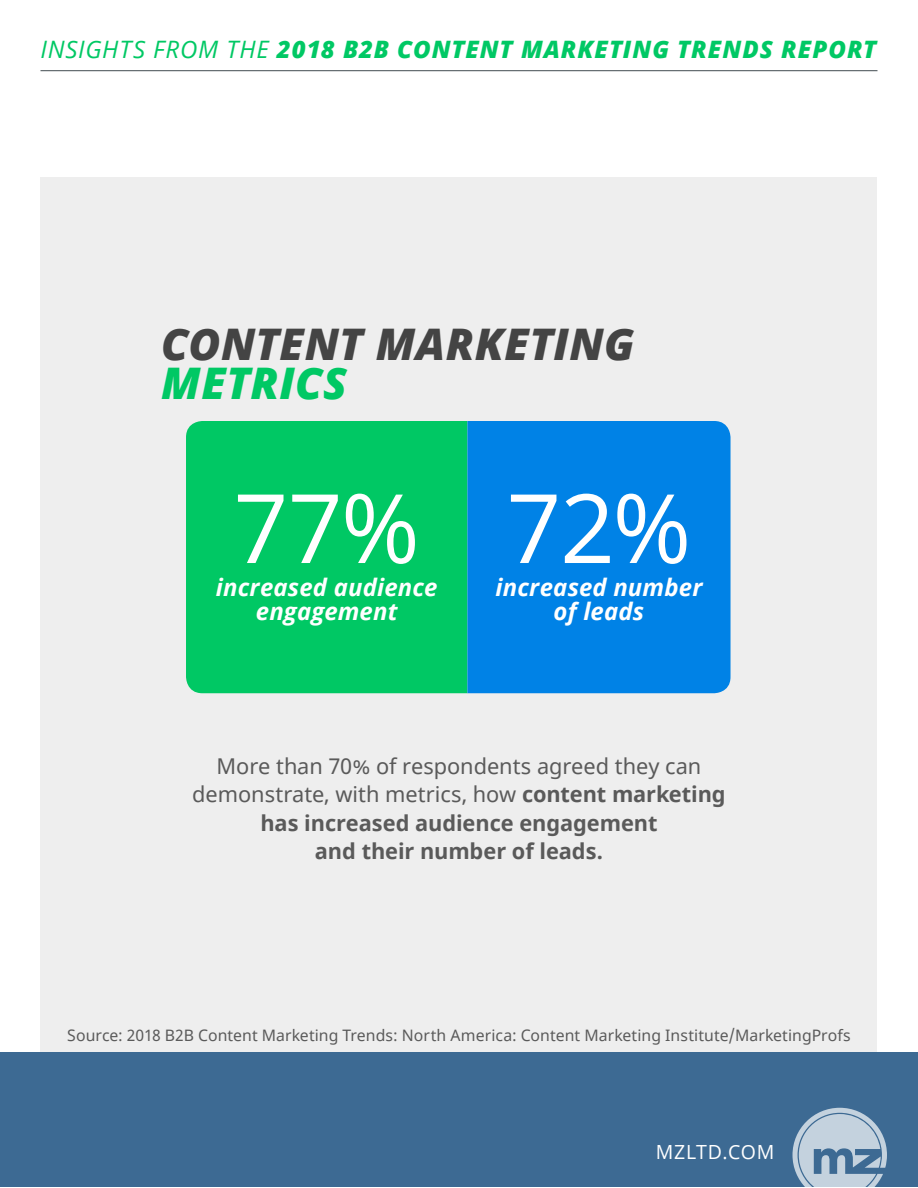
<style>
.page{position:relative;width:918px;height:1188px;background:#fff}
.page>*{position:absolute;margin:0;border:0;box-sizing:border-box;transform-origin:0 0}
.t1{font:95.85px "Open Sans";color:#fff}
.t2{font:italic 800 43.5px/39.2px "Open Sans";letter-spacing:.01em;color:#444}
.t3{font:italic 800 24px "Open Sans";letter-spacing:.04em;color:#00c864}
.t4{font:italic 700 24px "Open Sans";letter-spacing:.005em;color:#fff}
.t5{font:700 21.75px/28.3px "Noto Sans";letter-spacing:-.005em;color:#5a5a5a;text-align:center}
.t6{font:19.5px "Open Sans";letter-spacing:.04em;color:#fff}
.t7{font:15.75px "Noto Sans";letter-spacing:.005em;color:#5a5a5a}
.s1{font-weight:400}
.s2{color:#00c864}
</style>
<div class="page">
<div style="left:40px;top:177px;width:838px;height:935px;background:#eee"></div>
<div style="left:186px;top:421px;width:281px;height:272px;background:#00c864"></div>
<div style="left:467px;top:421px;width:264px;height:272px;background:#0082e6"></div>
<div style="left:0;top:1052px;width:918px;height:135px;background:#3d6a93"></div>
<svg style="left:793px;top:1108px;width:94px;height:79px"></svg>
<hr style="left:40px;top:70px;width:838px;height:1px;background:#414c50">
<p class="t3" style="left:40px;top:31px;width:837px"><span class="s1">INSIGHTS FROM THE</span> 2018 B2B CONTENT MARKETING TRENDS REPORT</p>
<p class="t2" style="left:161px;top:323px;width:475px">CONTENT MARKETING<br><span class="s2">METRICS</span></p>
<p class="t1" style="left:234px;top:463px;width:188px">77%</p>
<p class="t4" style="left:256px;top:594px;width:143px">engagement</p>
<p class="t4" style="left:216px;top:570px;width:223px">increased audience</p>
<p class="t1" style="left:507px;top:463px;width:186px">72%</p>
<p class="t4" style="left:554px;top:594px;width:92px">of leads</p>
<p class="t4" style="left:496px;top:570px;width:208px">increased number</p>
<p class="t5" style="left:192px;top:753px;width:535px"><span class="s1">More than 70% of respondents agreed they can demonstrate, with metrics, how</span> content marketing has increased audience engagement<br>and their number of leads.</p>
<p class="t7" style="left:67px;top:1024px;width:785px">Source: 2018 B2B Content Marketing Trends: North America: Content Marketing Institute/MarketingProfs</p>
<p class="t6" style="left:656px;top:1139px;width:120px">MZLTD.COM</p>
</div>
